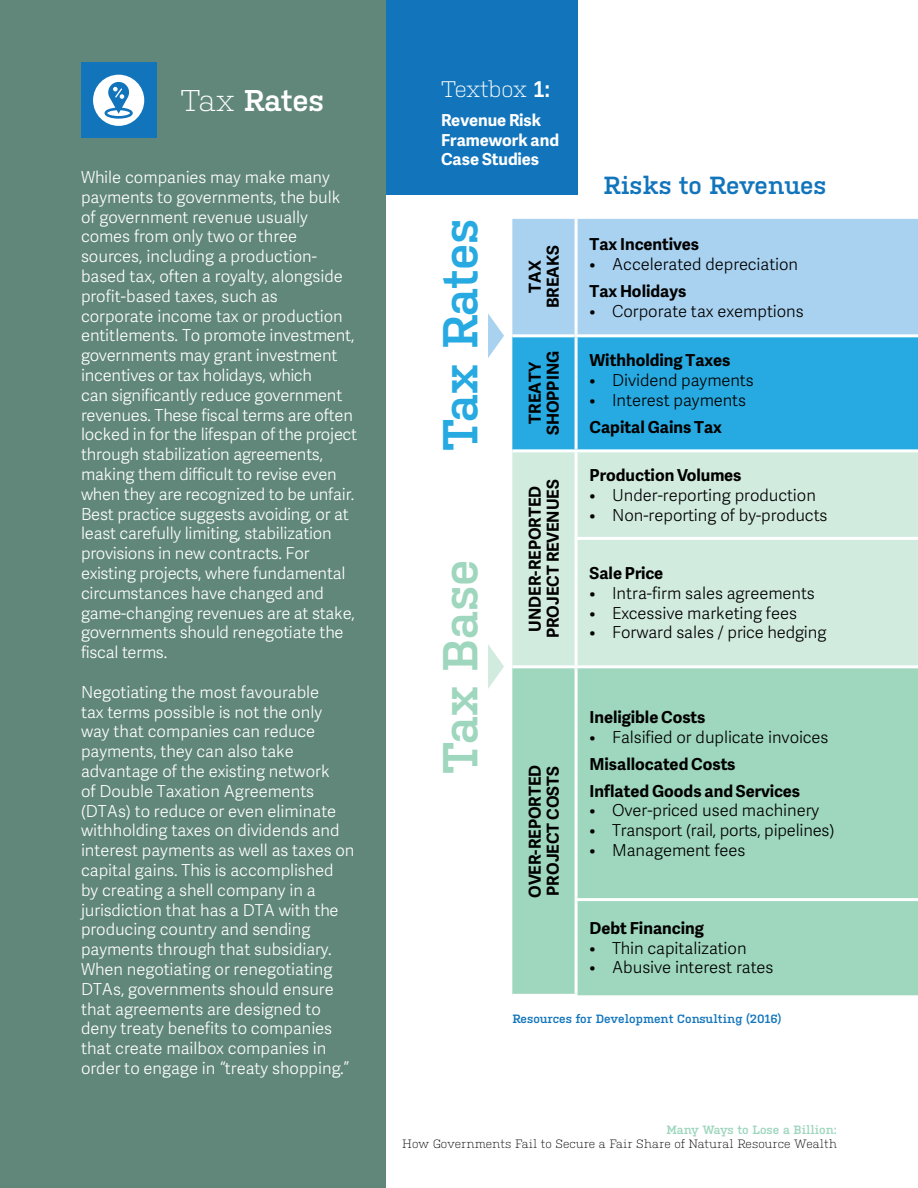
<style>
.page{position:relative;width:918px;height:1188px;background:#fff}
.page>*{position:absolute;margin:0;border:0;box-sizing:border-box;transform-origin:0 0}
.t1{font:600 49.05px "Kulturista";letter-spacing:-.02em;color:#27aae1}
.t2{font:600 49.05px "Kulturista";color:#9ed6be}
.t3{font:600 30px "Kulturista";letter-spacing:-.02em;color:#fff}
.t4{font:600 24.75px "Kulturista";color:#1275bc}
.t5{font:300 22.5px "Kulturista";letter-spacing:-.025em;color:#fff}
.t6{font:300 16.5px/19.8px "Adelle Sans";color:#fff}
.t7{font:300 16.5px "Adelle Sans";color:#000}
.t8{font:700 16.5px/18px "Adelle Sans";color:#000;text-align:center}
.t9{font:700 16.5px/19.8px "Adelle Sans";color:#fff}
.t10{font:300 12px "Kulturista";letter-spacing:.005em;color:#000}
.t11{font:600 12px "Kulturista";letter-spacing:.005em;color:#1275bc}
.t12{font:600 12px "Kulturista";letter-spacing:.005em;color:#9ed6be}
.s1{font-weight:300}
.s2{font-weight:600}
</style>
<div class="page">
<div style="left:381px;top:0;width:197px;height:194px;background:#1275bc"></div>
<div style="left:512px;top:219px;width:406px;height:115px;background:#a9d2f0"></div>
<div style="left:512px;top:337px;width:406px;height:112px;background:#27aae1"></div>
<div style="left:512px;top:452px;width:406px;height:213px;background:#d2ebdf"></div>
<div style="left:512px;top:668px;width:406px;height:327px;background:#9ed6be"></div>
<hr style="left:512px;top:994px;width:66px;height:3px;background:#fff">
<hr style="left:575px;top:219px;width:3px;height:115px;background:#fff">
<hr style="left:575px;top:337px;width:3px;height:112px;background:#fff">
<hr style="left:575px;top:452px;width:3px;height:85px;background:#fff">
<hr style="left:575px;top:537px;width:343px;height:3px;background:#fff">
<hr style="left:575px;top:540px;width:3px;height:125px;background:#fff">
<hr style="left:575px;top:668px;width:3px;height:230px;background:#fff">
<hr style="left:575px;top:898px;width:343px;height:3px;background:#fff">
<hr style="left:575px;top:901px;width:3px;height:93px;background:#fff">
<svg style="left:488px;top:313px;width:16px;height:45px"></svg>
<svg style="left:488px;top:644px;width:16px;height:45px"></svg>
<div style="left:0;top:0;width:386px;height:1188px;background:#61877a"></div>
<div style="left:81px;top:63px;width:75px;height:75px;background:#1275bc"></div>
<div style="left:93px;top:75px;width:51px;height:51px;background:#fff;border-radius:50%"></div>
<svg style="left:105px;top:82px;width:28px;height:37px"></svg>
<h2 class="t3" style="left:180px;top:79px;width:145px"><span class="s1">Tax</span> Rates</h2>
<p class="t6" style="left:81px;top:167px;width:278px">While companies may make many payments to governments, the bulk of government revenue usually comes from only two or three sources, including a production&shy;based tax, often a royalty, alongside profit-based taxes, such as<br>corporate income tax or production entitlements. To promote investment, governments may grant investment incentives or tax holidays, which<br>can significantly reduce government revenues. These fiscal terms are often locked in for the lifespan of the project through stabilization agreements, making them difficult to revise even when they are recognized to be unfair.<br>Best practice suggests avoiding, or at least carefully limiting, stabilization provisions in new contracts. For existing projects, where fundamental circumstances have changed and game-changing revenues are at stake, governments should renegotiate the fiscal terms.</p>
<p class="t6" style="left:81px;top:682px;width:275px">Negotiating the most favourable<br>tax terms possible is not the only way that companies can reduce payments, they can also take advantage of the existing network<br>of Double Taxation Agreements (DTAs) to reduce or even eliminate withholding taxes on dividends and interest payments as well as taxes on capital gains. This is accomplished by creating a shell company in a jurisdiction that has a DTA with the producing country and sending payments through that subsidiary.<br>When negotiating or renegotiating DTAs, governments should ensure that agreements are designed to deny treaty benefits to companies that create mailbox companies in order to engage in “treaty shopping.”</p>
<h3 class="t5" style="left:441px;top:73px;width:111px">Textbox <span class="s2">1:</span></h3>
<p class="t9" style="left:441px;top:110px;width:119px">Revenue Risk<br>Framework and<br>Case Studies</p>
<h1 class="t1" style="left:424px;top:451px;width:234px;rotate:-90deg">Tax Rates</h1>
<h1 class="t2" style="left:424px;top:774px;width:216px;rotate:-90deg">Tax Base</h1>
<p class="t8" style="left:526px;top:308px;width:64px;rotate:-90deg">TAX<br>BREAKS</p>
<p class="t8" style="left:526px;top:435px;width:86px;rotate:-90deg">TREATY<br>SHOPPING</p>
<p class="t8" style="left:526px;top:638px;width:159px;rotate:-90deg">UNDER-REPORTED<br>PROJECT REVENUES</p>
<p class="t8" style="left:526px;top:898px;width:134px;text-align:left;rotate:-90deg">OVER-REPORTED<br>PROJECT COSTS</p>
<h3 class="t4" style="left:603px;top:167px;width:224px">Risks to Revenues</h3>
<p class="t8" style="left:590px;top:236px;width:111px">Tax Incentives</p>
<p class="t7" style="left:590px;top:255px;width:210px">• Accelerated depreciation</p>
<p class="t8" style="left:590px;top:282px;width:98px">Tax Holidays</p>
<p class="t7" style="left:590px;top:302px;width:216px">• Corporate tax exemptions</p>
<p class="t8" style="left:590px;top:352px;width:142px">Withholding Taxes</p>
<p class="t7" style="left:590px;top:371px;width:166px">• Dividend payments</p>
<p class="t7" style="left:590px;top:391px;width:158px">• Interest payments</p>
<p class="t8" style="left:590px;top:418px;width:134px">Capital Gains Tax</p>
<p class="t8" style="left:590px;top:466px;width:153px">Production Volumes</p>
<p class="t7" style="left:590px;top:486px;width:228px">• Under-reporting production</p>
<p class="t7" style="left:590px;top:506px;width:239px">• Non-reporting of by-products</p>
<p class="t8" style="left:590px;top:564px;width:75px">Sale Price</p>
<p class="t7" style="left:590px;top:584px;width:227px">• Intra-firm sales agreements</p>
<p class="t7" style="left:590px;top:604px;width:209px">• Excessive marketing fees</p>
<p class="t7" style="left:590px;top:623px;width:239px">• Forward sales / price hedging</p>
<p class="t8" style="left:590px;top:708px;width:117px">Ineligible Costs</p>
<p class="t7" style="left:590px;top:728px;width:240px">• Falsified or duplicate invoices</p>
<p class="t8" style="left:590px;top:750px;width:212px;line-height:27px;text-align:left">Misallocated Costs<br>Inflated Goods and Services</p>
<p class="t7" style="left:590px;top:801px;width:231px">• Over-priced used machinery</p>
<p class="t7" style="left:590px;top:821px;width:246px">• Transport (rail, ports, pipelines)</p>
<p class="t7" style="left:590px;top:841px;width:158px">• Management fees</p>
<p class="t8" style="left:590px;top:919px;width:116px">Debt Financing</p>
<p class="t7" style="left:590px;top:939px;width:159px">• Thin capitalization</p>
<p class="t7" style="left:590px;top:958px;width:185px">• Abusive interest rates</p>
<p class="t11" style="left:512px;top:1010px;width:271px">Resources for Development Consulting (2016)</p>
<p class="t12" style="left:666px;top:1121px;width:172px">Many Ways to Lose a Billion:</p>
<p class="t10" style="left:402px;top:1135px;width:436px">How Governments Fail to Secure a Fair Share of Natural Resource Wealth</p>
</div>
